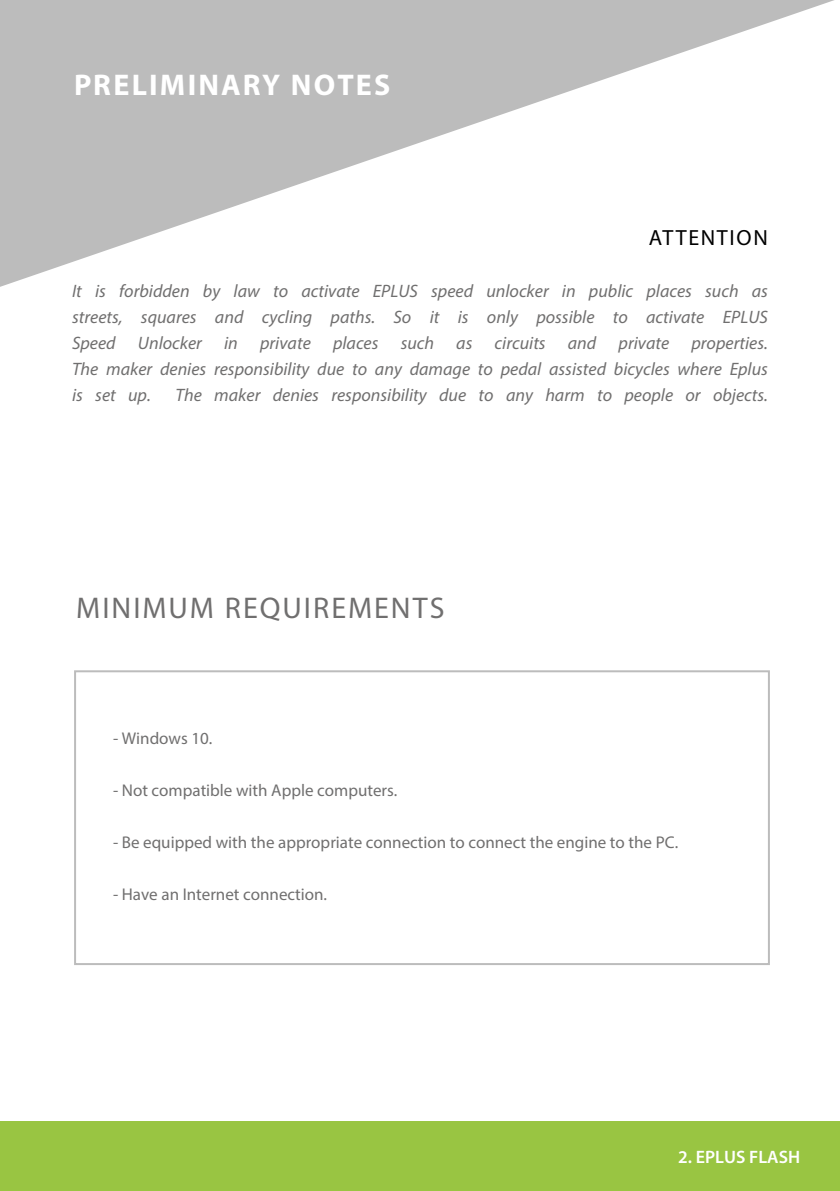
<style>
.page{position:relative;width:840px;height:1191px;background:#fff}
.page>*{position:absolute;margin:0;border:0;box-sizing:border-box;transform-origin:0 0}
.t1{font:30px "Myriad Pro";letter-spacing:.065em;color:#706f6f}
.t2{font:700 30px "Myriad Pro";letter-spacing:.07em;color:#fff}
.t3{font:22px "Myriad Pro";letter-spacing:.075em;color:#000}
.t4{font:italic 18px/26px "Myriad Pro";color:#706f6f;text-align:justify}
.t5{font:600 18px "Myriad Pro";color:#fff}
.t6{font:17px "Myriad Pro";color:#706f6f}
</style>
<div class="page">
<div style="left:0;top:1121px;width:839px;height:70px;background:#99c542"></div>
<svg style="left:0;top:0;width:834px;height:287px"></svg>
<div style="left:74px;top:670px;width:695px;height:295px;border:2px solid #bcbcbc"></div>
<h1 class="t2" style="left:74px;top:65px;width:317px">PRELIMINARY NOTES</h1>
<p class="t3" style="left:648px;top:224px;width:121px">ATTENTION</p>
<p class="t4" style="left:72px;top:277px;width:697px">It is forbidden by law to activate EPLUS speed unlocker in public places such as streets, squares and cycling paths. So it is only possible to activate EPLUS Speed Unlocker in private places such as circuits and private properties.<br>The maker denies responsibility due to any damage to pedal assisted bicycles where Eplus is set up.</p>
<p class="t4" style="left:175px;top:381px;width:593px">The maker denies responsibility due to any harm to people or objects.</p>
<h1 class="t1" style="left:76px;top:589px;width:370px">MINIMUM REQUIREMENTS</h1>
<p class="t6" style="left:113px;top:727px;width:101px">- Windows 10.</p>
<p class="t6" style="left:113px;top:779px;width:286px">- Not compatible with Apple computers.</p>
<p class="t6" style="left:113px;top:831px;width:566px">- Be equipped with the appropriate connection to connect the engine to the PC.</p>
<p class="t6" style="left:113px;top:883px;width:215px">- Have an Internet connection.</p>
<p class="t5" style="left:677px;top:1145px;width:123px">2. EPLUS FLASH</p>
</div>
